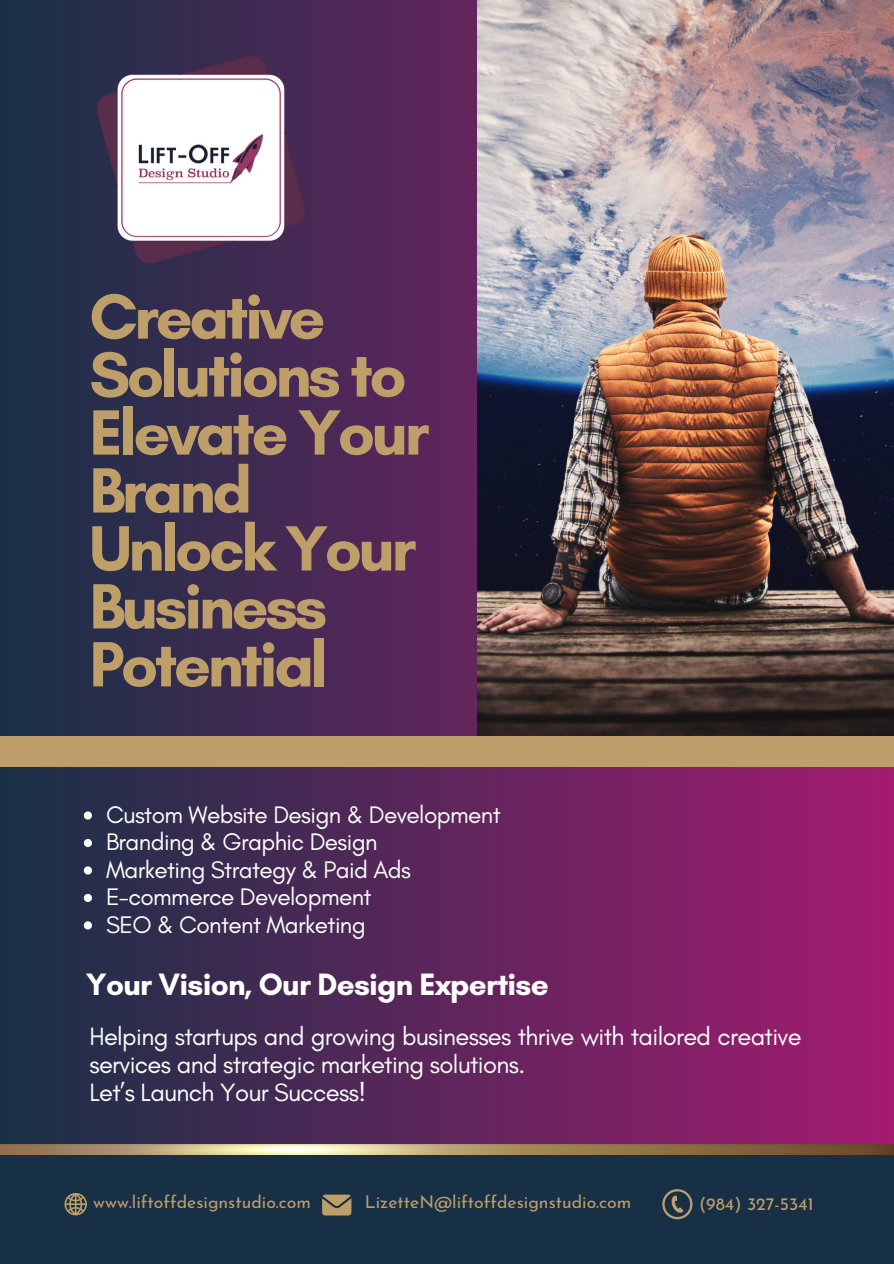
<style>
.page{position:relative;width:894px;height:1264px;background:#fff}
.page>*{position:absolute;margin:0;border:0;box-sizing:border-box;transform-origin:0 0}
.t1{font:700 65.1px/57.9px "Glacial Indifference";letter-spacing:-.055em;color:#be9e69}
.t2{font:700 31.5px "Glacial Indifference";letter-spacing:-.025em;color:#fff}
.t3{font:25.5px/28.2px "Glacial Indifference";letter-spacing:-.025em;color:#fff}
.t4{font:24.45px "Glacial Indifference";letter-spacing:-.025em;color:#fff}
.t5{font:17.55px "Josefin Sans";color:#be9e69}
</style>
<div class="page">
<div style="left:0;top:0;width:893px;height:1263px;background:linear-gradient(to right,#183046,#a41c71)"></div>
<img style="left:477px;top:0;width:416px;height:736px">
<div style="left:0;top:736px;width:893px;height:30px;background:#be9e69"></div>
<img style="left:96px;top:54px;width:211px;height:210px">
<div style="left:0;top:1144px;width:893px;height:119px;background:#183046"></div>
<svg style="left:84px;top:811px;width:8px;height:8px"></svg>
<svg style="left:84px;top:839px;width:8px;height:8px"></svg>
<svg style="left:84px;top:866px;width:8px;height:8px"></svg>
<svg style="left:84px;top:893px;width:8px;height:9px"></svg>
<svg style="left:84px;top:921px;width:8px;height:8px"></svg>
<svg style="left:64px;top:1193px;width:23px;height:22px"></svg>
<svg style="left:662px;top:1189px;width:30px;height:30px"></svg>
<svg style="left:322px;top:1194px;width:29px;height:21px"></svg>
<img style="left:0;top:1144px;width:893px;height:10px">
<h1 class="t1" style="left:89px;top:287px;width:341px">Creative<br>Solutions to<br>Elevate Your<br>Brand<br>Unlock Your<br>Business<br>Potential</h1>
<p class="t4" style="left:106px;top:799px;width:396px">Custom Website Design &amp; Development</p>
<p class="t4" style="left:106px;top:826px;width:273px">Branding &amp; Graphic Design</p>
<p class="t4" style="left:106px;top:854px;width:306px">Marketing Strategy &amp; Paid Ads</p>
<p class="t4" style="left:106px;top:881px;width:267px">E-commerce Development</p>
<p class="t4" style="left:106px;top:909px;width:261px">SEO &amp; Content Marketing</p>
<p class="t2" style="left:86px;top:965px;width:464px">Your Vision, Our Design Expertise</p>
<h2 class="t3" style="left:89px;top:1022px;width:713px">Helping startups and growing businesses thrive with tailored creative services and strategic marketing solutions.<br>Let’s Launch Your Success!</h2>
<p class="t5" style="left:93px;top:1194px;width:219px">www.liftoffdesignstudio.com</p>
<p class="t5" style="left:365px;top:1194px;width:268px">LizetteN@liftoffdesignstudio.com</p>
<p class="t5" style="left:699px;top:1197px;width:116px">(984) 327-5341</p>
</div>
